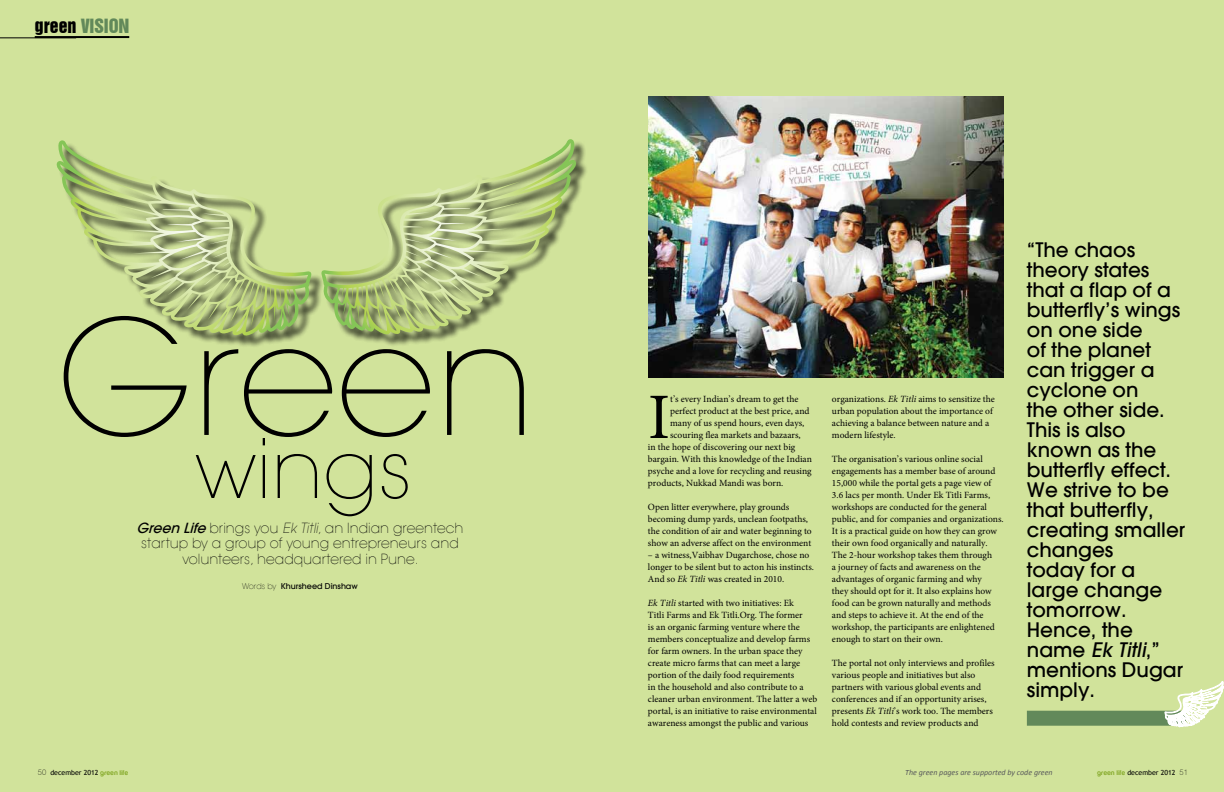
<style>
.page{position:relative;width:1224px;height:792px;background:#fff}
.page>*{position:absolute;margin:0;border:0;box-sizing:border-box;transform-origin:0 0}
.t1{font:200 158px "Avant Garde LT";color:#000}
.t2{font:200 81.1px "Avant Garde LT";color:#000}
.t3{font:64.9px "Minion Pro";color:#000}
.t4{font:500 20px/20px "Avant Garde LT";color:#000}
.t5{font:18px "Swiss 921 BT Regular A";color:#62895a}
.t6{font:200 14px/15.4px "Avant Garde LT";color:#000;text-align:center}
.t7{font:9.5px/12px "Minion Pro";color:#000}
.t8{font:italic 8px "Calibri";color:#58595b}
.t9{font:500 8px "Avant Garde LT";color:#000}
.t10{font:7px "Trebuchet MS";color:#000}
.s1{color:#000}
.s2{font-weight:500;font-style:italic}
.s3{font-style:italic}
.s4{font-weight:200}
.s5{font-family:"Swiss 721 BT";font-weight:100;font-size:8px}
.s6{font-family:"Harabara";color:#88ac2e}
</style>
<div class="page">
<div style="left:0;top:0;width:612px;height:792px;background:#d1e39b"></div>
<div style="left:612px;top:0;width:612px;height:792px;background:#d1e39b"></div>
<hr style="left:0;top:38px;width:76px;height:1px;background:#000">
<hr style="left:35px;top:36px;width:94px;height:2px;background:#000">
<div style="left:323px;top:141px;width:265px;height:206px;background:#000;opacity:.75"></div>
<svg style="left:323px;top:139px;width:255px;height:200px"></svg>
<div style="left:59px;top:142px;width:265px;height:206px;background:#000;opacity:.75"></div>
<svg style="left:56px;top:140px;width:259px;height:200px"></svg>
<img style="left:648px;top:96px;width:356px;height:281px">
<div style="left:1027px;top:711px;width:159px;height:15px;background:#62895a"></div>
<svg style="left:1164px;top:681px;width:60px;height:47px"></svg>
<h3 class="t5" style="left:35px;top:14px;width:96px"><span class="s1">green</span> Vision</h3>
<h1 class="t1" style="left:57px;top:285px;width:480px">Green</h1>
<h2 class="t2" style="left:195px;top:421px;width:219px">wings</h2>
<h3 class="t6" style="left:137px;top:521px;width:328px"><span class="s2">Green Life</span> brings you <span class="s3">Ek Titli</span>, an Indian greentech startup by a group of young entrepreneurs and volunteers, headquartered in Pune.</h3>
<p class="t9" style="left:242px;top:581px;width:117px"><span class="s4">Words by</span> Khursheed Dinshaw</p>
<h3 class="t3" style="left:648px;top:374px;width:24px">I</h3>
<p class="t7" style="left:670px;top:393px;width:130px">t’s every Indian’s dream to get the</p>
<p class="t7" style="left:670px;top:405px;width:141px">perfect product at the best price, and</p>
<p class="t7" style="left:670px;top:417px;width:136px">many of us spend hours, even days,</p>
<p class="t7" style="left:670px;top:429px;width:132px">scouring flea markets and bazaars,</p>
<p class="t7" style="left:648px;top:441px;width:149px">in the hope of discovering our next big</p>
<p class="t7" style="left:648px;top:453px;width:165px">bargain. With this knowledge of the Indian</p>
<p class="t7" style="left:648px;top:465px;width:165px">psyche and a love for recycling and reusing</p>
<p class="t7" style="left:648px;top:477px;width:137px">products, Nukkad Mandi was born.</p>
<p class="t7" style="left:648px;top:501px;width:165px">Open litter everywhere, play grounds becoming dump yards, unclean footpaths, the condition of air and water beginning to show an adverse affect on the environment</p>
<p class="t7" style="left:648px;top:549px;width:168px">– a witness,Vaibhav Dugarchose, chose no longer to be silent but to acton his instincts.<br>And so <span class="s3">Ek Titli</span> was created in 2010.</p>
<p class="t7" style="left:648px;top:597px;width:171px"><span class="s3">Ek Titli</span> started with two initiatives: Ek<br>Titli Farms and Ek Titli.Org. The former<br>is an organic farming venture where the members conceptualize and develop farms for farm owners. In the urban space they create micro farms that can meet a large portion of the daily food requirements<br>in the household and also contribute to a cleaner urban environment. The latter a web portal, is an initiative to raise environmental awareness amongst the public and various</p>
<p class="t7" style="left:832px;top:393px;width:164px">organizations. <span class="s3">Ek Titli</span> aims to sensitize the urban population about the importance of achieving a balance between nature and a modern lifestyle.</p>
<p class="t7" style="left:832px;top:453px;width:173px">The organisation’s various online social engagements has a member base of around 15,000 while the portal gets a page view of 3.6 lacs per month. Under Ek Titli Farms, workshops are conducted for the general public, and for companies and organizations.<br>It is a practical guide on how they can grow their own food organically and naturally.<br>The 2-hour workshop takes them through<br>a journey of facts and awareness on the advantages of organic farming and why<br>they should opt for it. It also explains how food can be grown naturally and methods and steps to achieve it. At the end of the workshop, the participants are enlightened enough to start on their own.</p>
<p class="t7" style="left:832px;top:657px;width:164px">The portal not only interviews and profiles various people and initiatives but also partners with various global events and conferences and if an opportunity arises, presents <span class="s3">Ek Titli</span>’s work too. The members hold contests and review products and</p>
<p class="t4" style="left:1027px;top:239px;width:160px">“The chaos theory states that a flap of a butterfly’s wings on one side<br>of the planet can trigger a cyclone on<br>the other side.<br>This is also known as the butterfly effect.<br>We strive to be that butterfly, creating smaller changes<br>today for a large change tomorrow.<br>Hence, the<br>n a m e <span class="s3">Ek Titli</span>, ” mentions Dugar simply.</p>
<p class="t10" style="left:38px;top:769px;width:92px"><span class="s5">50</span> december 2012 <span class="s6">green life</span></p>
<p class="t10" style="left:1097px;top:769px;width:92px"><span class="s6">green life</span> december 2012 <span class="s5">51</span></p>
<p class="t8" style="left:905px;top:767px;width:149px">The green pages are supported by code green</p>
</div>
